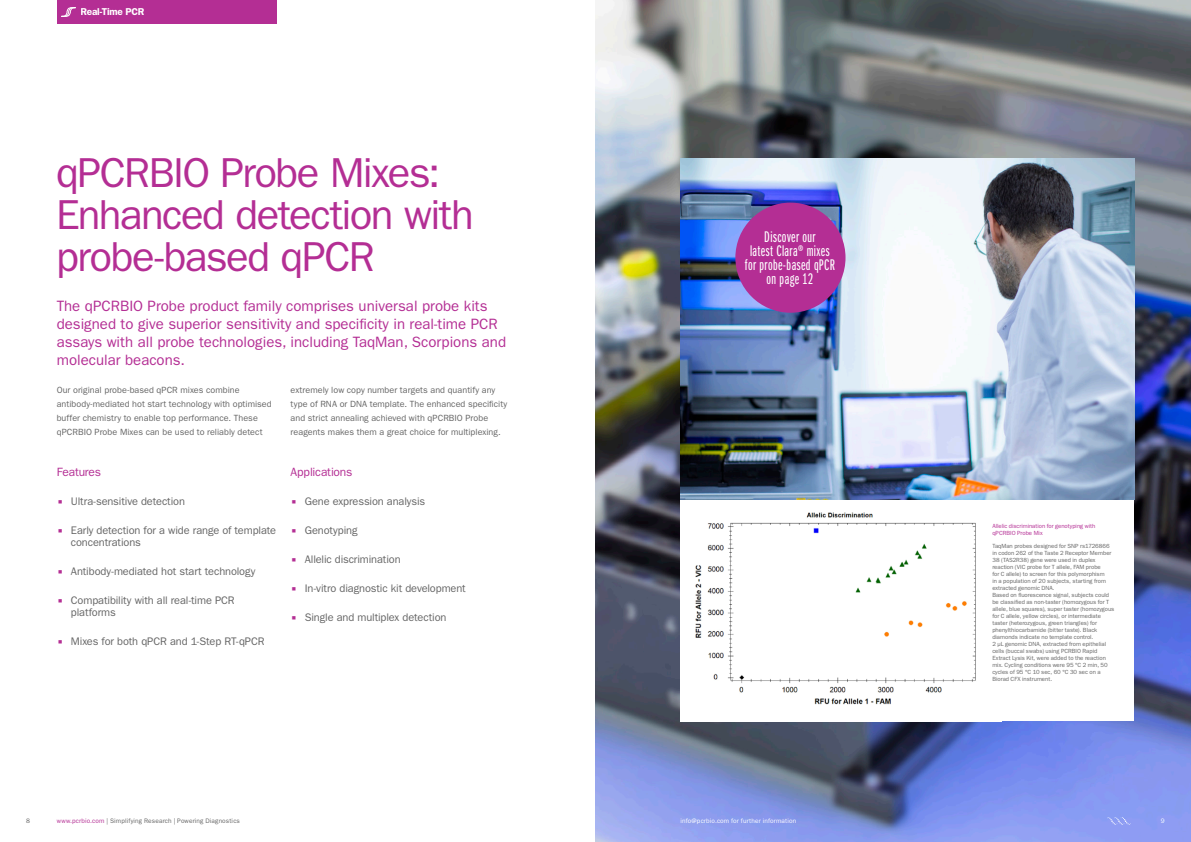
<style>
.page{position:relative;width:1191px;height:842px;background:#fff}
.page>*{position:absolute;margin:0;border:0;box-sizing:border-box;transform-origin:0 0}
.NEW_Page_Title{font:42px/42px "ITC Franklin Gothic Std";letter-spacing:-.035em;color:#b42e94}
.NEW_Hotspot_Text{font:16px/14px "ITC Franklin Gothic Std Bk X Cp";letter-spacing:.025em;color:#fff;text-align:center}
.NEW_Lead_Paragraph_1{font:15px/18px "ITC Franklin Gothic Std";color:#b42e94}
.NEW_Features_App_Subtitle{font:12px "ITC Franklin Gothic Std";letter-spacing:-.015em;color:#b42e94}
.t1{font:11px/12px "ITC Franklin Gothic Std";letter-spacing:-.01em;color:#656565}
.t2{font:600 10px "ITC Franklin Gothic Std";letter-spacing:-.02em;color:#fff}
.NEW_Body_Copy{font:9px/14px "ITC Franklin Gothic Std";letter-spacing:.005em;color:#656565}
.t3{font:6.5px "ITC Franklin Gothic Std";letter-spacing:.02em;color:#656565}
.t4{font:6.5px "ITC Franklin Gothic Std";letter-spacing:.02em;color:#fff}
.NEW_Figure_Body{font:6px/7px "ITC Franklin Gothic Std";letter-spacing:-.005em;color:#656565}
.NEW_Figure_Header{font:6px/7px "ITC Franklin Gothic Std";letter-spacing:-.005em;color:#b42e94}
.s1{font-family:"Lucida Sans Std";color:#b42e94}
.s2{color:#b42e94}
</style>
<div class="page">
<img style="left:595px;top:0;width:596px;height:842px">
<div style="left:680px;top:499px;width:454px;height:222px;background:#fff"></div>
<img style="left:680px;top:499px;width:321px;height:206px">
<img style="left:680px;top:158px;width:454px;height:341px">
<div style="left:81px;top:0;width:195px;height:24px;background:#b42e94"></div>
<div style="left:57px;top:0;width:24px;height:24px;background:#b42e94"></div>
<svg style="left:61px;top:7px;width:15px;height:10px"></svg>
<div style="left:735px;top:203px;width:110px;height:110px;background:#b42e94;border-radius:50%"></div>
<svg style="left:1107px;top:817px;width:24px;height:8px"></svg>
<p class="t2" style="left:81px;top:6px;width:65px">Real-Time PCR</p>
<p class="NEW_Page_Title" style="left:56px;top:152px;width:419px">qPCRBIO Probe Mixes:<br>Enhanced detection with probe-based qPCR</p>
<p class="NEW_Lead_Paragraph_1" style="left:57px;top:297px;width:451px">The qPCRBIO Probe product family comprises universal probe kits designed to give superior sensitivity and specificity in real-time PCR assays with all probe technologies, including TaqMan, Scorpions and molecular beacons.</p>
<p class="NEW_Body_Copy" style="left:57px;top:383px;width:216px">Our original probe-based qPCR mixes combine antibody-mediated hot start technology with optimised buffer chemistry to enable top performance. These qPCRBIO Probe Mixes can be used to reliably detect</p>
<p class="NEW_Body_Copy" style="left:291px;top:383px;width:218px">extremely low copy number targets and quantify any type of RNA or DNA template. The enhanced specificity and strict annealing achieved with qPCRBIO Probe reagents makes them a great choice for multiplexing.</p>
<p class="NEW_Features_App_Subtitle" style="left:57px;top:465px;width:46px">Features</p>
<p class="t1" style="left:57px;top:496px;width:130px"><span class="s1">•</span> Ultra-sensitive detection</p>
<p class="t1" style="left:71px;top:525px;width:207px;text-indent:-14px"><span class="s1">•</span> Early detection for a wide range of template concentrations</p>
<p class="t1" style="left:57px;top:566px;width:200px"><span class="s1">•</span> Antibody-mediated hot start technology</p>
<p class="t1" style="left:71px;top:595px;width:165px;text-indent:-14px"><span class="s1">•</span> Compatibility with all real-time PCR platforms</p>
<p class="t1" style="left:57px;top:636px;width:209px"><span class="s1">•</span> Mixes for both qPCR and 1-Step RT-qPCR</p>
<p class="NEW_Features_App_Subtitle" style="left:291px;top:465px;width:63px">Applications</p>
<p class="t1" style="left:291px;top:496px;width:136px"><span class="s1">•</span> Gene expression analysis</p>
<p class="t1" style="left:291px;top:525px;width:68px"><span class="s1">•</span> Genotyping</p>
<p class="t1" style="left:291px;top:554px;width:111px"><span class="s1">•</span> Allelic discrimination</p>
<p class="t1" style="left:291px;top:583px;width:177px"><span class="s1">•</span> In-vitro diagnostic kit development</p>
<p class="t1" style="left:291px;top:612px;width:157px"><span class="s1">•</span> Single and multiplex detection</p>
<p class="t3" style="left:26px;top:817px;width:5px">8</p>
<p class="t3" style="left:57px;top:817px;width:185px"><span class="s2">www.pcrbio.com</span> | Simplifying Research | Powering Diagnostics</p>
<p class="NEW_Hotspot_Text" style="left:745px;top:230px;width:92px">Discover our<br>latest Clara® mixes for probe-based qPCR on page 12</p>
<p class="NEW_Figure_Header" style="left:992px;top:522px;width:104px">Allelic discrimination for genotyping with qPCRBIO Probe Mix</p>
<p class="NEW_Figure_Body" style="left:992px;top:542px;width:121px">TaqMan probes designed for SNP rs1726866 in codon 262 of the Taste 2 Receptor Member 38 (TAS2R38) gene were used in duplex reaction (VIC probe for T allele, FAM probe<br>for C allele) to screen for this polymorphism<br>in a population of 20 subjects, starting from extracted genomic DNA.</p>
<p class="NEW_Figure_Body" style="left:992px;top:591px;width:124px">Based on fluorescence signal, subjects could be classified as non-taster (homozygous for T allele, blue squares), super taster (homozygous for C allele, yellow circles), or intermediate taster (heterozygous, green triangles) for phenylthiocarbamide (bitter taste). Black diamonds indicate no template control.</p>
<p class="NEW_Figure_Body" style="left:992px;top:640px;width:117px">2 μL genomic DNA, extracted from epithelial cells (buccal swabs) using PCRBIO Rapid Extract Lysis Kit, were added to the reaction mix. Cycling conditions were 95 °C 2 min, 50 cycles of 95 °C 10 sec, 60 °C 30 sec on a Biorad CFX instrument.</p>
<p class="t4" style="left:680px;top:817px;width:117px">info@pcrbio.com for further information</p>
<p class="t4" style="left:1160px;top:817px;width:5px">9</p>
</div>
